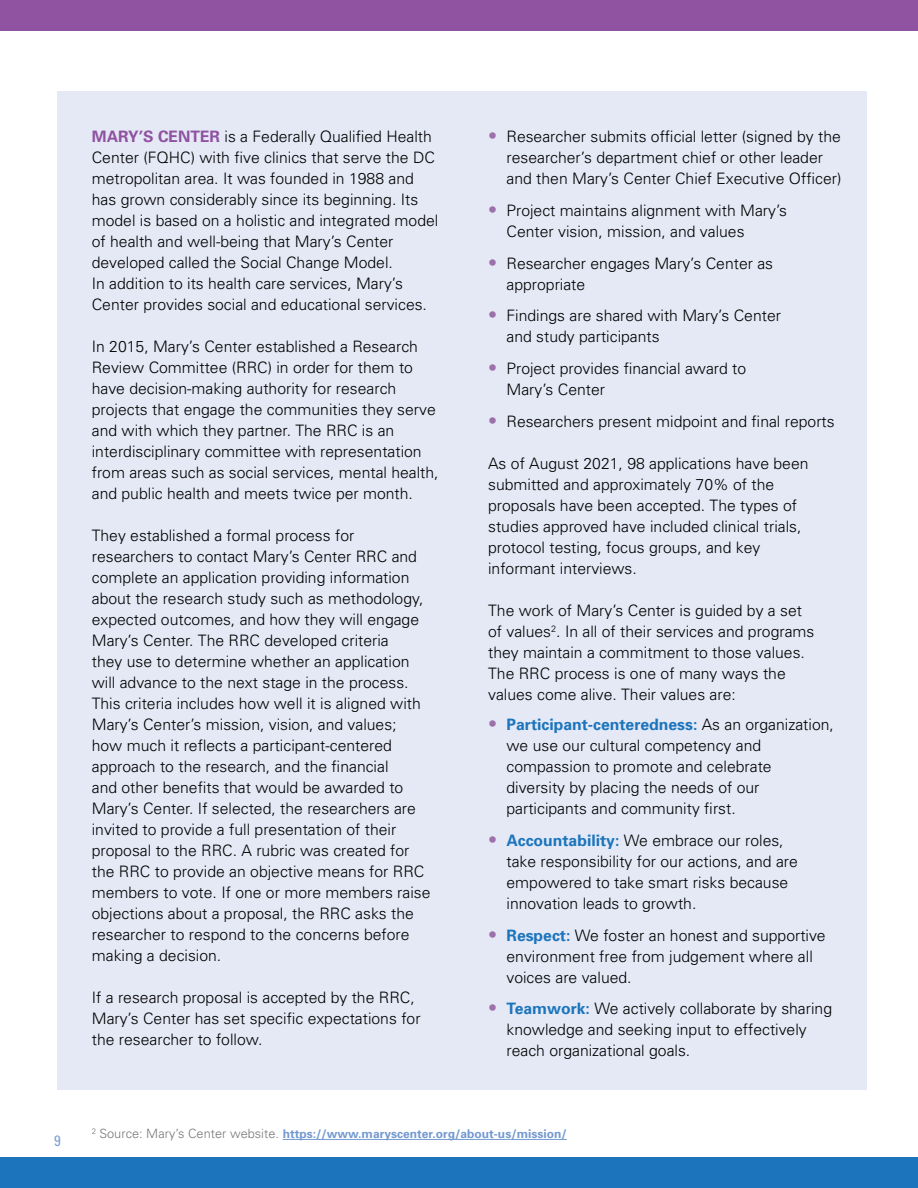
<style>
.page{position:relative;width:918px;height:1188px;background:#fff}
.page>*{position:absolute;margin:0;border:0;box-sizing:border-box;transform-origin:0 0}
.t1{font:300 15.75px/21px "Univers";color:#000}
.t2{font:condensed 15px "Univers";color:#7d9fd3}
.t3{font:700 12px "Univers";color:#7499d0}
.s1{font-weight:700;color:#8f53a1}
.s2{font-size:18px;color:#9c70a9}
.s3{font-weight:700;color:#1c75bc}
.s4{font-weight:300;font-size:12.75px;color:#77787b}
</style>
<div class="page">
<div style="left:0;top:1158px;width:918px;height:30px;background:#1c75bc"></div>
<div style="left:0;top:0;width:918px;height:30px;background:#8f53a1"></div>
<div style="left:57px;top:91px;width:810px;height:999px;background:#e5e9f6"></div>
<hr style="left:283px;top:1139px;width:284px;height:1px;background:#7499d0">
<p class="t2" style="left:54px;top:1131px;width:8px">9</p>
<p class="t1" style="left:92px;top:126px;width:348px"><span class="s1">MARY’S CENTER</span> is a Federally Qualified Health Center (FQHC) with five clinics that serve the DC metropolitan area. It was founded in 1988 and has grown considerably since its beginning. Its model is based on a holistic and integrated model of health and well-being that Mary’s Center developed called the Social Change Model.<br>In addition to its health care services, Mary’s Center provides social and educational services.</p>
<p class="t1" style="left:92px;top:336px;width:348px">In 2015, Mary’s Center established a Research Review Committee (RRC) in order for them to have decision-making authority for research projects that engage the communities they serve and with which they partner. The RRC is an interdisciplinary committee with representation from areas such as social services, mental health, and public health and meets twice per month.</p>
<p class="t1" style="left:92px;top:525px;width:340px">They established a formal process for researchers to contact Mary’s Center RRC and complete an application providing information about the research study such as methodology, expected outcomes, and how they will engage Mary’s Center. The RRC developed criteria<br>they use to determine whether an application will advance to the next stage in the process.<br>This criteria includes how well it is aligned with Mary’s Center’s mission, vision, and values; how much it reflects a participant-centered approach to the research, and the financial<br>and other benefits that would be awarded to Mary’s Center. If selected, the researchers are invited to provide a full presentation of their proposal to the RRC. A rubric was created for the RRC to provide an objective means for RRC members to vote. If one or more members raise objections about a proposal, the RRC asks the researcher to respond to the concerns before making a decision.</p>
<p class="t1" style="left:92px;top:987px;width:330px">If a research proposal is accepted by the RRC,<br>Mary’s Center has set specific expectations for the researcher to follow.</p>
<p class="t1" style="left:507px;top:126px;width:336px;text-indent:-18px"><span class="s2">•</span> Researcher submits official letter (signed by the researcher’s department chief or other leader and then Mary’s Center Chief Executive Officer)</p>
<p class="t1" style="left:507px;top:199px;width:282px;text-indent:-18px"><span class="s2">•</span> Project maintains alignment with Mary’s<br>Center vision, mission, and values</p>
<p class="t1" style="left:507px;top:252px;width:268px;text-indent:-18px"><span class="s2">•</span> Researcher engages Mary’s Center as appropriate</p>
<p class="t1" style="left:507px;top:305px;width:276px;text-indent:-18px"><span class="s2">•</span> Findings are shared with Mary’s Center and study participants</p>
<p class="t1" style="left:507px;top:358px;width:241px;text-indent:-18px"><span class="s2">•</span> Project provides financial award to<br>Mary’s Center</p>
<p class="t1" style="left:488px;top:411px;width:348px"><span class="s2">•</span> Researchers present midpoint and final reports</p>
<p class="t1" style="left:488px;top:453px;width:322px">As of August 2021, 98 applications have been submitted and approximately 70% of the proposals have been accepted. The types of studies approved have included clinical trials, protocol testing, focus groups, and key informant interviews.</p>
<p class="t1" style="left:488px;top:600px;width:328px">The work of Mary’s Center is guided by a set of values<sup>2</sup>. In all of their services and programs they maintain a commitment to those values.<br>The RRC process is one of many ways the values come alive. Their values are:</p>
<p class="t1" style="left:507px;top:714px;width:329px;text-indent:-18px"><span class="s2">•</span> <span class="s3">Participant-centeredness:</span> As an organization, we use our cultural competency and compassion to promote and celebrate diversity by placing the needs of our participants and community first.</p>
<p class="t1" style="left:507px;top:829px;width:293px;text-indent:-18px"><span class="s2">•</span> <span class="s3">Accountability:</span> We embrace our roles, take responsibility for our actions, and are empowered to take smart risks because innovation leads to growth.</p>
<p class="t1" style="left:507px;top:924px;width:321px;text-indent:-18px"><span class="s2">•</span> <span class="s3">Respect:</span> We foster an honest and supportive environment free from judgement where all voices are valued.</p>
<p class="t1" style="left:507px;top:998px;width:327px;text-indent:-18px"><span class="s2">•</span> <span class="s3">Teamwork:</span> We actively collaborate by sharing knowledge and seeking input to effectively reach organizational goals.</p>
<p class="t3" style="left:92px;top:1126px;width:477px"><sup>2</sup> <span class="s4">Source: Mary’s Center website.</span> https://www.maryscenter.org/about-us/mission/</p>
</div>
